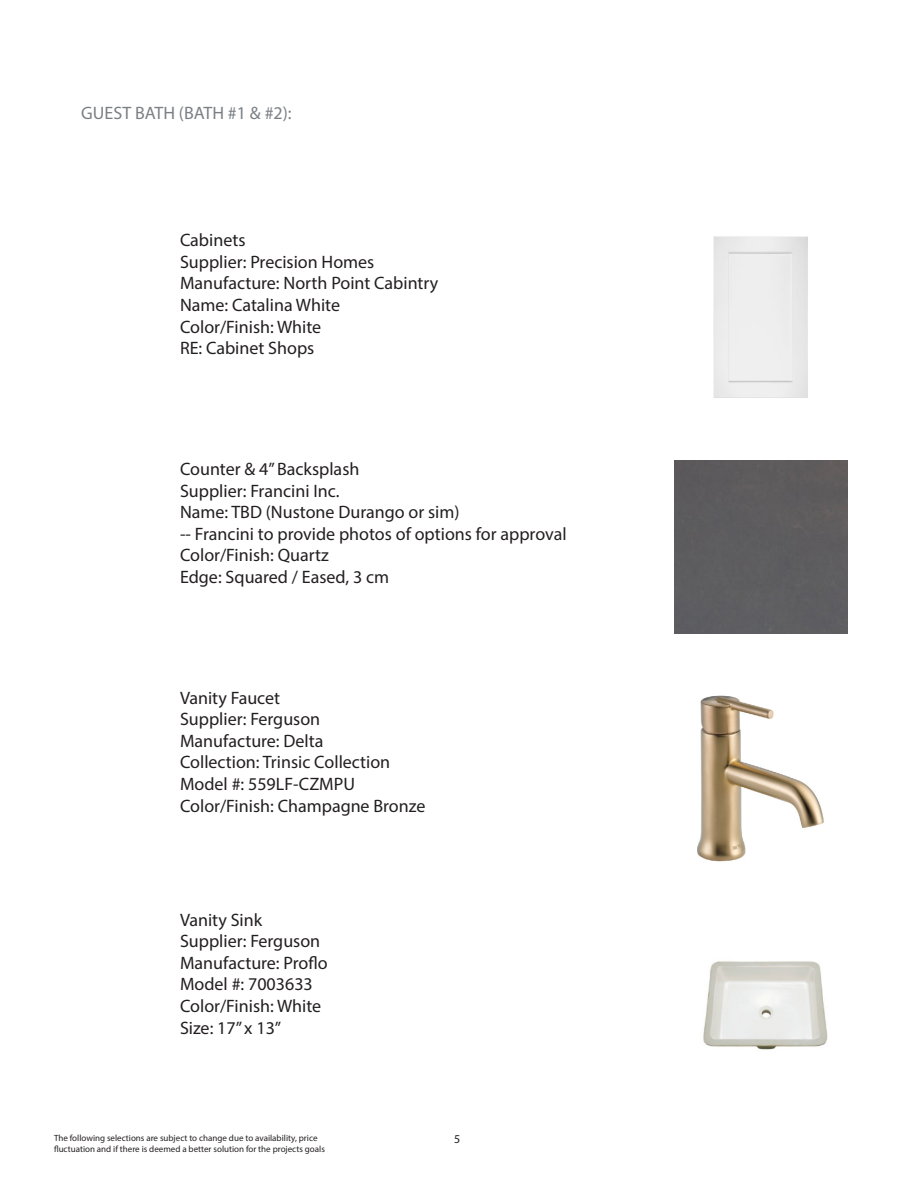
<style>
.page{position:relative;width:918px;height:1188px;background:#fff}
.page>*{position:absolute;margin:0;border:0;box-sizing:border-box;transform-origin:0 0}
.t1{font:18px "Myriad Pro";color:#231f20}
.t2{font:18px "Myriad Pro";color:#7b8085}
.t3{font:12px "Myriad Pro";color:#231f20}
.t4{font:9px/10.8px "Myriad Pro";color:#231f20}
</style>
<div class="page">
<img style="left:703px;top:961px;width:125px;height:89px">
<img style="left:697px;top:695px;width:127px;height:167px">
<div style="left:675px;top:461px;width:172px;height:172px;background:#5d5c5f"></div>
<img style="left:713px;top:236px;width:95px;height:162px">
<p class="t2" style="left:81px;top:102px;width:212px">GUEST BATH (BATH #1 &amp; #2):</p>
<p class="t1" style="left:180px;top:229px;width:67px">Cabinets</p>
<p class="t1" style="left:180px;top:251px;width:196px">Supplier: Precision Homes</p>
<p class="t1" style="left:180px;top:272px;width:260px">Manufacture: North Point Cabintry</p>
<p class="t1" style="left:180px;top:294px;width:162px">Name: Catalina White</p>
<p class="t1" style="left:180px;top:315px;width:143px">Color/Finish: White</p>
<p class="t1" style="left:180px;top:337px;width:136px">RE: Cabinet Shops</p>
<p class="t1" style="left:180px;top:458px;width:181px">Counter &amp; 4” Backsplash</p>
<p class="t1" style="left:180px;top:479px;width:161px">Supplier: Francini Inc.</p>
<p class="t1" style="left:180px;top:501px;width:281px">Name: TBD (Nustone Durango or sim)</p>
<p class="t1" style="left:180px;top:523px;width:388px">-- Francini to provide photos of options for approval</p>
<p class="t1" style="left:180px;top:544px;width:150px">Color/Finish: Quartz</p>
<p class="t1" style="left:180px;top:566px;width:211px">Edge: Squared / Eased, 3 cm</p>
<p class="t1" style="left:180px;top:687px;width:102px">Vanity Faucet</p>
<p class="t1" style="left:180px;top:708px;width:142px">Supplier: Ferguson</p>
<p class="t1" style="left:180px;top:730px;width:145px">Manufacture: Delta</p>
<p class="t1" style="left:180px;top:751px;width:212px">Collection: Trinsic Collection</p>
<p class="t1" style="left:180px;top:773px;width:177px">Model #: 559LF-CZMPU</p>
<p class="t1" style="left:180px;top:795px;width:247px">Color/Finish: Champagne Bronze</p>
<p class="t1" style="left:180px;top:908px;width:84px">Vanity Sink</p>
<p class="t1" style="left:180px;top:930px;width:142px">Supplier: Ferguson</p>
<p class="t1" style="left:180px;top:952px;width:149px">Manufacture: Proflo</p>
<p class="t1" style="left:180px;top:973px;width:134px">Model #: 7003633</p>
<p class="t1" style="left:180px;top:995px;width:143px">Color/Finish: White</p>
<p class="t1" style="left:180px;top:1016px;width:103px">Size: 17” x 13”</p>
<p class="t4" style="left:54px;top:1132px;width:272px">The following selections are subject to change due to availability, price fluctuation and if there is deemed a better solution for the projects goals</p>
<p class="t3" style="left:454px;top:1132px;width:8px">5</p>
</div>
